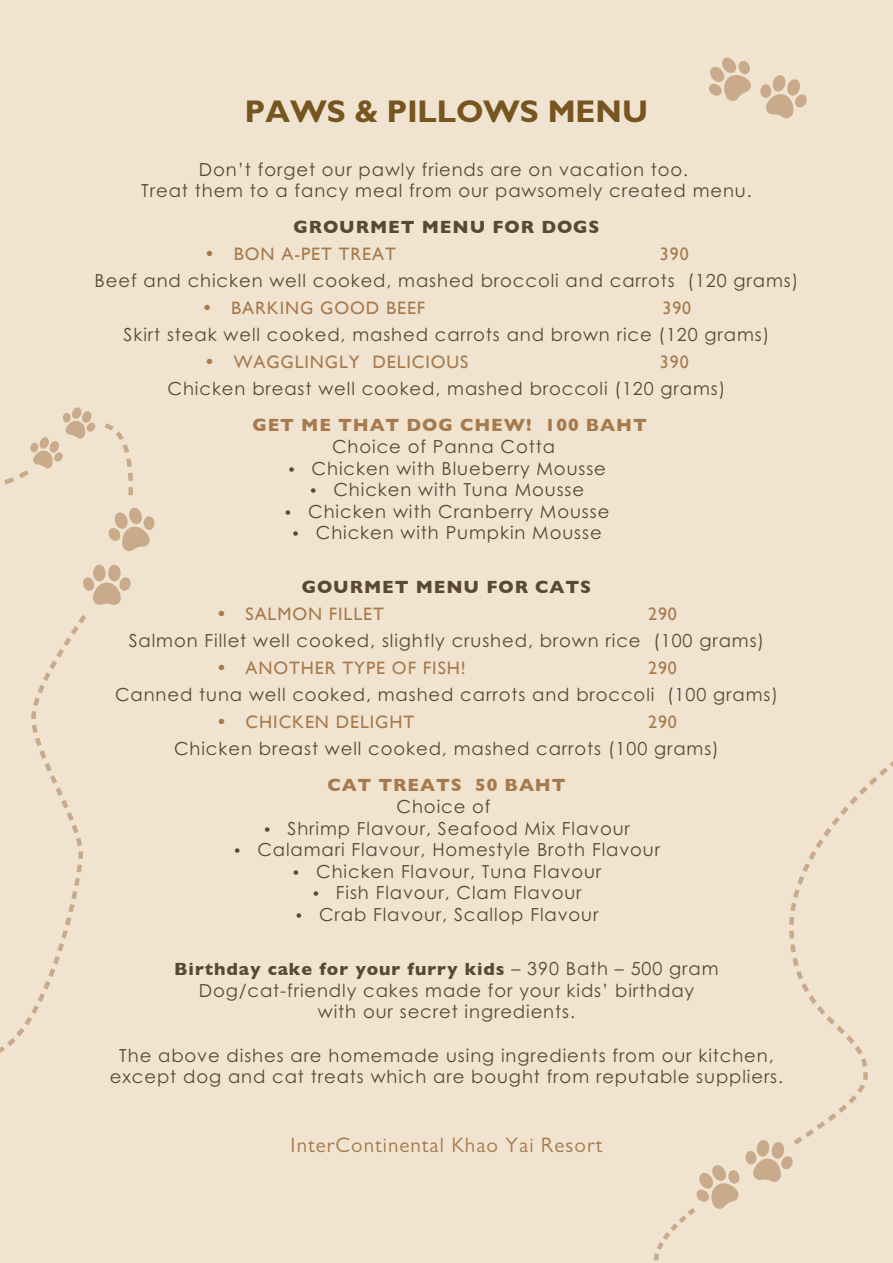
<style>
.page{position:relative;width:893px;height:1263px;background:#f0e4d1}
.page>*{position:absolute;margin:0;border:0;box-sizing:border-box;transform-origin:0 0}
.t1{font:700 31.5px "Gill Sans MT Pro";color:#765520}
.t2{font:21px "Gill Sans MT Pro";letter-spacing:.05em;color:#a77a4d}
.t3{font:18px/21.6px "Century Gothic Pro";letter-spacing:.05em;color:#594836;text-align:center}
.t4{font:18px "Gill Sans";letter-spacing:.05em;color:#a77a4d}
.t5{font:700 18px "Gill Sans";letter-spacing:.05em;color:#594836}
.t6{font:700 18px "Gill Sans";letter-spacing:.05em;color:#a77a4d}
.s1{font-family:"Century Gothic Pro"}
.s2{font-size:15px}
.s3{font-family:"Century Gothic Pro";font-weight:400}
</style>
<div class="page">
<svg style="left:83px;top:565px;width:48px;height:40px"></svg>
<svg style="left:108px;top:507px;width:47px;height:45px"></svg>
<svg style="left:760px;top:75px;width:47px;height:43px"></svg>
<svg style="left:709px;top:57px;width:42px;height:44px"></svg>
<svg style="left:31px;top:615px;width:55px;height:104px"></svg>
<svg style="left:32px;top:725px;width:51px;height:147px"></svg>
<svg style="left:0;top:878px;width:80px;height:175px"></svg>
<svg style="left:128px;top:487px;width:5px;height:8px"></svg>
<svg style="left:128px;top:473px;width:5px;height:8px"></svg>
<svg style="left:105px;top:423px;width:27px;height:44px"></svg>
<svg style="left:4px;top:407px;width:91px;height:77px"></svg>
<svg style="left:790px;top:761px;width:103px;height:150px"></svg>
<svg style="left:790px;top:944px;width:6px;height:8px"></svg>
<svg style="left:789px;top:931px;width:5px;height:7px"></svg>
<svg style="left:789px;top:917px;width:5px;height:8px"></svg>
<svg style="left:654px;top:958px;width:214px;height:302px"></svg>
<h1 class="t1" style="left:245px;top:92px;width:405px">PAWS &amp; PILLOWS MENU</h1>
<p class="t3" style="left:141px;top:158px;width:612px">Don’t forget our pawly friends are on vacation too.<br>Treat them to a fancy meal from our pawsomely created menu.</p>
<p class="t5" style="left:293px;top:213px;width:308px">GROURMET MENU FOR DOGS</p>
<p class="t4" style="left:204px;top:244px;width:193px"><span class="s1">•</span> BON A-PET TREAT</p>
<p class="t4" style="left:660px;top:244px;width:30px">390</p>
<p class="t3" style="left:95px;top:270px;width:705px">Beef and chicken well cooked, mashed broccoli and carrots (120 grams)</p>
<p class="t4" style="left:202px;top:298px;width:225px"><span class="s1">•</span> BARKING GOOD BEEF</p>
<p class="t4" style="left:662px;top:298px;width:30px">390</p>
<p class="t3" style="left:124px;top:324px;width:647px">Skirt steak well cooked, mashed carrots and brown rice (120 grams)</p>
<p class="t4" style="left:204px;top:352px;width:266px"><span class="s1">•</span> WAGGLINGLY DELICIOUS</p>
<p class="t4" style="left:660px;top:352px;width:30px">390</p>
<p class="t3" style="left:168px;top:378px;width:559px">Chicken breast well cooked, mashed broccoli (120 grams)</p>
<p class="t6" style="left:252px;top:411px;width:396px">GET ME THAT DOG CHEW! 100 BAHT</p>
<p class="t3" style="left:332px;top:436px;width:224px">Choice of Panna Cotta</p>
<p class="t3" style="left:287px;top:457px;width:320px"><span class="s2">•</span> Chicken with Blueberry Mousse</p>
<p class="t3" style="left:309px;top:479px;width:277px"><span class="s2">•</span> Chicken with Tuna Mousse</p>
<p class="t3" style="left:284px;top:500px;width:327px"><span class="s2">•</span> Chicken with Cranberry Mousse</p>
<p class="t3" style="left:291px;top:522px;width:312px"><span class="s2">•</span> Chicken with Pumpkin Mousse</p>
<p class="t5" style="left:302px;top:573px;width:291px">GOURMET MENU FOR CATS</p>
<p class="t4" style="left:216px;top:604px;width:169px"><span class="s1">•</span> SALMON FILLET</p>
<p class="t4" style="left:648px;top:604px;width:30px">290</p>
<p class="t3" style="left:129px;top:630px;width:637px">Salmon Fillet well cooked, slightly crushed, brown rice (100 grams)</p>
<p class="t4" style="left:216px;top:658px;width:251px"><span class="s1">•</span> ANOTHER TYPE OF FISH!</p>
<p class="t4" style="left:648px;top:658px;width:30px">290</p>
<p class="t3" style="left:115px;top:684px;width:664px">Canned tuna well cooked, mashed carrots and broccoli (100 grams)</p>
<p class="t4" style="left:216px;top:712px;width:200px"><span class="s1">•</span> CHICKEN DELIGHT</p>
<p class="t4" style="left:648px;top:712px;width:30px">290</p>
<p class="t3" style="left:174px;top:738px;width:546px">Chicken breast well cooked, mashed carrots (100 grams)</p>
<p class="t6" style="left:327px;top:771px;width:240px">CAT TREATS 50 BAHT</p>
<p class="t3" style="left:397px;top:796px;width:95px">Choice of</p>
<p class="t3" style="left:263px;top:817px;width:369px"><span class="s2">•</span> Shrimp Flavour, Seafood Mix Flavour</p>
<p class="t3" style="left:233px;top:839px;width:429px"><span class="s2">•</span> Calamari Flavour, Homestyle Broth Flavour</p>
<p class="t3" style="left:292px;top:860px;width:311px"><span class="s2">•</span> Chicken Flavour, Tuna Flavour</p>
<p class="t3" style="left:311px;top:882px;width:272px"><span class="s2">•</span> Fish Flavour, Clam Flavour</p>
<p class="t3" style="left:294px;top:904px;width:306px"><span class="s2">•</span> Crab Flavour, Scallop Flavour</p>
<p class="t5" style="left:174px;top:955px;width:546px">Birthday cake for your furry kids <span class="s3">– 390 Bath – 500 gram</span></p>
<p class="t3" style="left:199px;top:979px;width:497px">Dog/cat-friendly cakes made for your kids’ birthday with our secret ingredients.</p>
<p class="t3" style="left:110px;top:1044px;width:675px">The above dishes are homemade using ingredients from our kitchen, except dog and cat treats which are bought from reputable suppliers.</p>
<p class="t2" style="left:291px;top:1132px;width:313px">InterContinental Khao Yai Resort</p>
</div>
